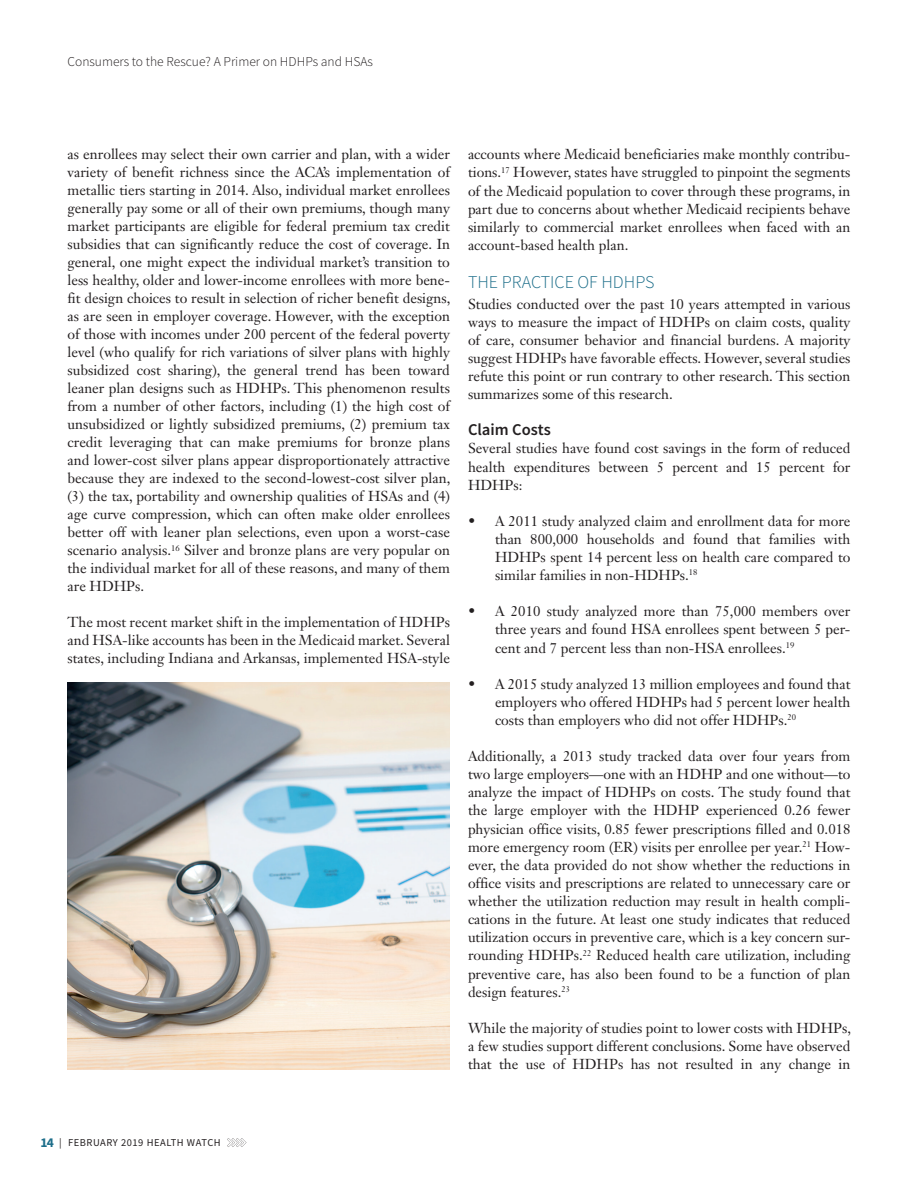
<style>
.page{position:relative;width:918px;height:1188px;background:#fff}
.page>*{position:absolute;margin:0;border:0;box-sizing:border-box;transform-origin:0 0}
.Article_Subhead_A{font:300 18px "Source Sans Pro";color:#1d6e8a}
.Article_Subhead_B{font:600 16.5px "Source Sans Pro";color:#231f20}
.Article_Body___space{font:14.25px/18.1px "Janson Text LT Std";color:#231f20;text-align:justify}
.t1{font:300 13.5px "Source Sans Pro";color:#231f20}
.t2{font:10.5px "Source Sans Pro";letter-spacing:.05em;color:#231f20}
.s1{font-weight:700;font-size:13.5px;color:#1d6e8a}
</style>
<div class="page">
<svg style="left:227px;top:1138px;width:19px;height:9px"></svg>
<img style="left:68px;top:682px;width:382px;height:387px">
<p class="t1" style="left:68px;top:54px;width:307px">Consumers to the Rescue? A Primer on HDHPs and HSAs</p>
<p class="Article_Body___space" style="left:68px;top:145px;width:385px">as enrollees may select their own carrier and plan, with a wider variety of benefit richness since the ACA’s implementation of metallic tiers starting in 2014. Also, individual market enrollees generally pay some or all of their own premiums, though many market participants are eligible for federal premium tax credit subsidies that can significantly reduce the cost of coverage. In general, one might expect the individual market’s transition to less healthy, older and lower-income enrollees with more bene&shy;fit design choices to result in selection of richer benefit designs, as are seen in employer coverage. However, with the exception of those with incomes under 200 percent of the federal poverty level (who qualify for rich variations of silver plans with highly subsidized cost sharing), the general trend has been toward leaner plan designs such as HDHPs. This phenomenon results from a number of other factors, including (1) the high cost of unsubsidized or lightly subsidized premiums, (2) premium tax credit leveraging that can make premiums for bronze plans and lower-cost silver plans appear disproportionately attractive because they are indexed to the second-lowest-cost silver plan, (3) the tax, portability and ownership qualities of HSAs and (4) age curve compression, which can often make older enrollees better off with leaner plan selections, even upon a worst-case scenario analysis.<sup>16</sup> Silver and bronze plans are very popular on the individual market for all of these reasons, and many of them are HDHPs.</p>
<p class="Article_Body___space" style="left:68px;top:613px;width:384px">The most recent market shift in the implementation of HDHPs and HSA-like accounts has been in the Medicaid market. Several states, including Indiana and Arkansas, implemented HSA-style</p>
<p class="Article_Body___space" style="left:468px;top:145px;width:384px">accounts where Medicaid beneficiaries make monthly contribu&shy;tions.<sup>17</sup> However, states have struggled to pinpoint the segments of the Medicaid population to cover through these programs, in part due to concerns about whether Medicaid recipients behave similarly to commercial market enrollees when faced with an account-based health plan.</p>
<p class="Article_Subhead_A" style="left:468px;top:271px;width:188px">THE PRACTICE OF HDHPS</p>
<p class="Article_Body___space" style="left:468px;top:294px;width:384px">Studies conducted over the past 10 years attempted in various ways to measure the impact of HDHPs on claim costs, quality of care, consumer behavior and financial burdens. A majority suggest HDHPs have favorable effects. However, several studies refute this point or run contrary to other research. This section summarizes some of this research.</p>
<p class="Article_Subhead_B" style="left:468px;top:419px;width:84px">Claim Costs</p>
<p class="Article_Body___space" style="left:468px;top:439px;width:384px">Several studies have found cost savings in the form of reduced health expenditures between 5 percent and 15 percent for HDHPs:</p>
<p class="Article_Body___space" style="left:495px;top:512px;width:357px;text-indent:-27px">• A 2011 study analyzed claim and enrollment data for more than 800,000 households and found that families with HDHPs spent 14 percent less on health care compared to similar families in non-HDHPs.<sup>18</sup></p>
<p class="Article_Body___space" style="left:495px;top:602px;width:357px;text-indent:-27px">• A 2010 study analyzed more than 75,000 members over three years and found HSA enrollees spent between 5 per&shy;cent and 7 percent less than non-HSA enrollees.<sup>19</sup></p>
<p class="Article_Body___space" style="left:495px;top:675px;width:357px;text-indent:-27px">• A 2015 study analyzed 13 million employees and found that employers who offered HDHPs had 5 percent lower health costs than employers who did not offer HDHPs.<sup>20</sup></p>
<p class="Article_Body___space" style="left:468px;top:747px;width:384px">Additionally, a 2013 study tracked data over four years from two large employers—one with an HDHP and one without—to analyze the impact of HDHPs on costs. The study found that the large employer with the HDHP experienced 0.26 fewer physician office visits, 0.85 fewer prescriptions filled and 0.018 more emergency room (ER) visits per enrollee per year.<sup>21</sup> How&shy;ever, the data provided do not show whether the reductions in office visits and prescriptions are related to unnecessary care or whether the utilization reduction may result in health compli&shy;cations in the future. At least one study indicates that reduced utilization occurs in preventive care, which is a key concern sur&shy;rounding HDHPs.<sup>22</sup> Reduced health care utilization, including preventive care, has also been found to be a function of plan design features.<sup>23</sup></p>
<p class="Article_Body___space" style="left:468px;top:1019px;width:385px">While the majority of studies point to lower costs with HDHPs, a few studies support different conclusions. Some have observed that the use of HDHPs has not resulted in any change in</p>
<p class="t2" style="left:40px;top:1136px;width:182px"><span class="s1">14</span> | FEBRUARY 2019 HEALTH WATCH</p>
</div>
